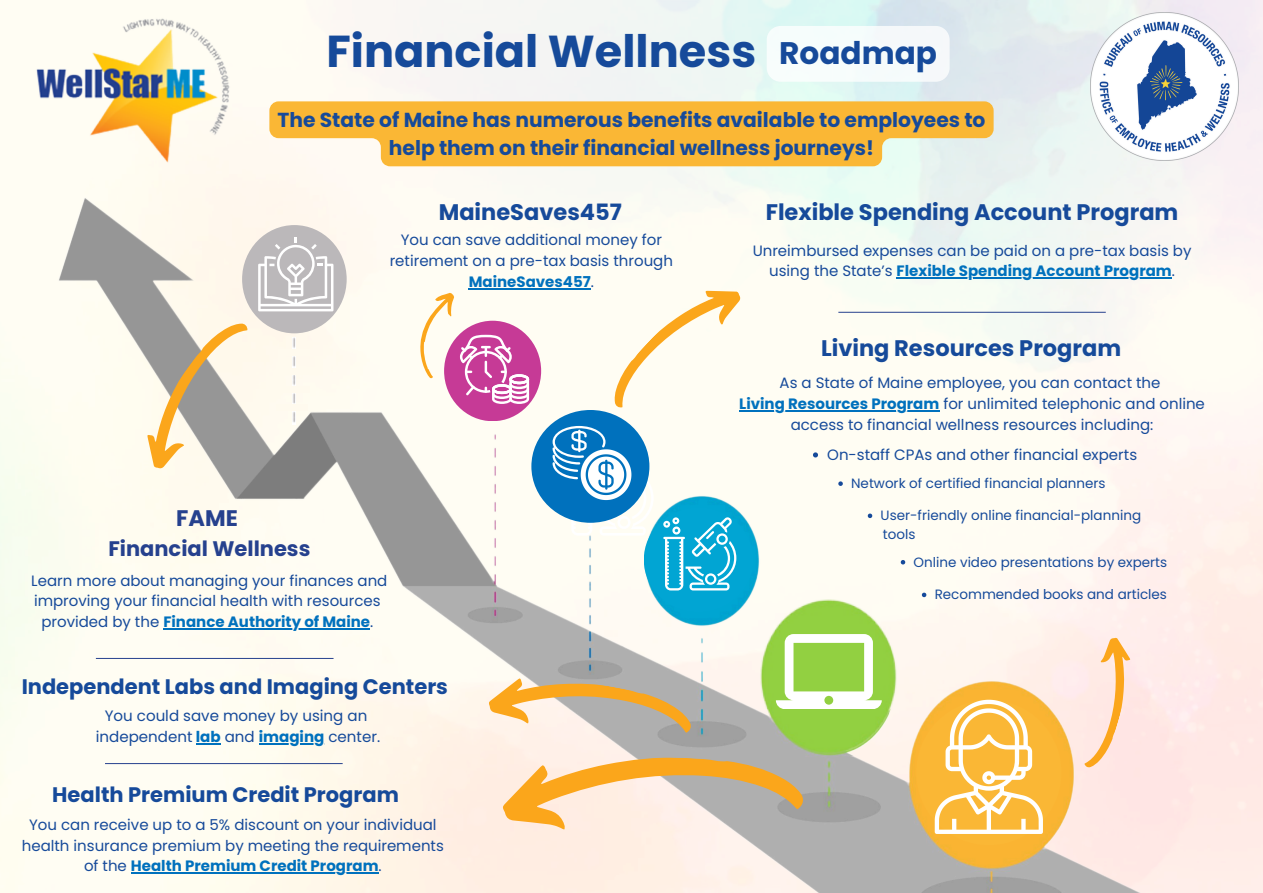
<style>
.page{position:relative;width:1263px;height:893px;background:#fff}
.page>*{position:absolute;margin:0;border:0;box-sizing:border-box;transform-origin:0 0}
.t1{font:700 44.7px "Poppins";color:#164a9a}
.t2{font:700 31.2px "Poppins";color:#164a9a}
.t3{font:700 22.5px "Poppins";color:#164a9a}
.t4{font:700 22.5px "Poppins";color:#26418e}
.t5{font:700 21px "Poppins";color:#164a9a}
.t6{font:700 21px "Poppins";color:#26418e}
.t7{font:700 20.25px/28.1px "Poppins";color:#164a9a;text-align:center}
.t8{font:15.08px/20.9px "Poppins";color:#164a9a;text-align:center}
.t9{font:15px/20.9px "Poppins";color:#164a9a;text-align:center}
.t10{font:13.5px "Poppins";color:#164a9a}
.s1{font-weight:700;color:#0071bd}
</style>
<div class="page">
<img style="left:0;top:125px;width:1263px;height:768px">
<img style="left:759px;top:599px;width:143px;height:166px">
<img style="left:32px;top:12px;width:206px;height:170px">
<div style="left:444px;top:321px;width:97px;height:100px;background:#c63a96;border-radius:50%"></div>
<div style="left:644px;top:507px;width:109px;height:105px;background:#01a5d3;border-radius:50%"></div>
<div style="left:916px;top:700px;width:145px;height:145px;background:#fab735;border-radius:50%"></div>
<svg style="left:935px;top:700px;width:108px;height:134px"></svg>
<div style="left:772px;top:618px;width:113px;height:113px;background:#92d041;border-radius:50%"></div>
<div style="left:531px;top:410px;width:118px;height:113px;background:#0071bd;border-radius:50%"></div>
<hr style="left:131px;top:872px;width:248px;height:1px;background:#0071bd">
<svg style="left:196px;top:743px;width:25px;height:1px"></svg>
<hr style="left:259px;top:743px;width:65px;height:1px;background:#0071bd">
<hr style="left:105px;top:763px;width:238px;height:1px;background:#26418e">
<hr style="left:897px;top:277px;width:275px;height:2px;background:#0071bd">
<svg style="left:409px;top:288px;width:120px;height:116px"></svg>
<hr style="left:838px;top:312px;width:268px;height:1px;background:#26418e">
<hr style="left:469px;top:288px;width:122px;height:1px;background:#0071bd">
<hr style="left:96px;top:658px;width:237px;height:1px;background:#26418e">
<div style="left:242px;top:225px;width:105px;height:108px;background:#bbb8ba;border-radius:50%"></div>
<svg style="left:552px;top:271px;width:194px;height:319px"></svg>
<svg style="left:129px;top:237px;width:204px;height:237px"></svg>
<div style="left:279px;top:349px;width:31px;height:6px;background:#fffaee"></div>
<div style="left:279px;top:368px;width:31px;height:6px;background:#fffaee"></div>
<div style="left:279px;top:386px;width:31px;height:7px;background:#fffaee"></div>
<div style="left:276px;top:404px;width:32px;height:7px;background:#fffaee"></div>
<svg style="left:486px;top:634px;width:396px;height:205px;background:#d1caa7"></svg>
<svg style="left:1071px;top:635px;width:69px;height:137px;background:#fedfca"></svg>
<hr style="left:163px;top:628px;width:207px;height:1px;background:#0071bd">
<hr style="left:739px;top:410px;width:200px;height:1px;background:#0071bd">
<svg style="left:813px;top:452px;width:5px;height:5px"></svg>
<svg style="left:838px;top:481px;width:5px;height:5px"></svg>
<svg style="left:868px;top:513px;width:4px;height:5px"></svg>
<svg style="left:901px;top:560px;width:4px;height:4px"></svg>
<svg style="left:922px;top:592px;width:4px;height:5px"></svg>
<div style="left:767px;top:26px;width:182px;height:56px;background:#f6fcfc"></div>
<svg style="left:269px;top:101px;width:724px;height:65px;background:#f8bf4f"></svg>
<img style="left:1091px;top:12px;width:147px;height:148px">
<p class="t1" style="left:326px;top:20px;width:431px">Financial Wellness</p>
<h3 class="t2" style="left:779px;top:31px;width:159px">Roadmap</h3>
<p class="t7" style="left:277px;top:106px;width:709px">The State of Maine has numerous benefits available to employees to help them on their financial wellness journeys!</p>
<h4 class="t3" style="left:439px;top:196px;width:185px">MaineSaves457</h4>
<h4 class="t9" style="left:390px;top:230px;width:285px">You can save additional money for retirement on a pre-tax basis through<br><span class="s1">MaineSaves457</span>.</h4>
<p class="t4" style="left:176px;top:503px;width:63px">FAME</p>
<p class="t6" style="left:108px;top:533px;width:203px">Financial Wellness</p>
<p class="t9" style="left:31px;top:570px;width:358px">Learn more about managing your finances and improving your financial health with resources provided by the <span class="s1">Finance Authority of Maine</span>.</p>
<h2 class="t5" style="left:22px;top:672px;width:428px">Independent Labs and Imaging Centers</h2>
<h3 class="t8" style="left:96px;top:705px;width:286px">You could save money by using an independent <span class="s1">lab</span> and <span class="s1">imaging</span> center.</h3>
<h1 class="t5" style="left:52px;top:779px;width:348px">Health Premium Credit Program</h1>
<p class="t9" style="left:22px;top:814px;width:424px">You can receive up to a 5% discount on your individual health insurance premium by meeting the requirements of the <span class="s1">Health Premium Credit Program</span>.</p>
<h3 class="t3" style="left:766px;top:196px;width:414px">Flexible Spending Account Program</h3>
<h3 class="t9" style="left:753px;top:240px;width:440px">Unreimbursed expenses can be paid on a pre-tax basis by using the State’s <span class="s1">Flexible Spending Account Program</span>.</h3>
<p class="t3" style="left:821px;top:332px;width:302px">Living Resources Program</p>
<p class="t9" style="left:780px;top:372px;width:382px">As a State of Maine employee, you can contact the</p>
<p class="t9" style="left:739px;top:393px;width:467px"><span class="s1">Living Resources Program</span> for unlimited telephonic and online access to financial wellness resources including:</p>
<h3 class="t9" style="left:827px;top:444px;width:311px">On-staff CPAs and other financial experts</h3>
<p class="t10" style="left:851px;top:474px;width:256px">Network of certified financial planners</p>
<h4 class="t10" style="left:880px;top:506px;width:262px">User-friendly online financial-planning</h4>
<p class="t10" style="left:883px;top:525px;width:34px">tools</p>
<p class="t10" style="left:913px;top:552px;width:255px">Online video presentations by experts</p>
<p class="t10" style="left:935px;top:585px;width:234px">Recommended books and articles</p>
</div>
